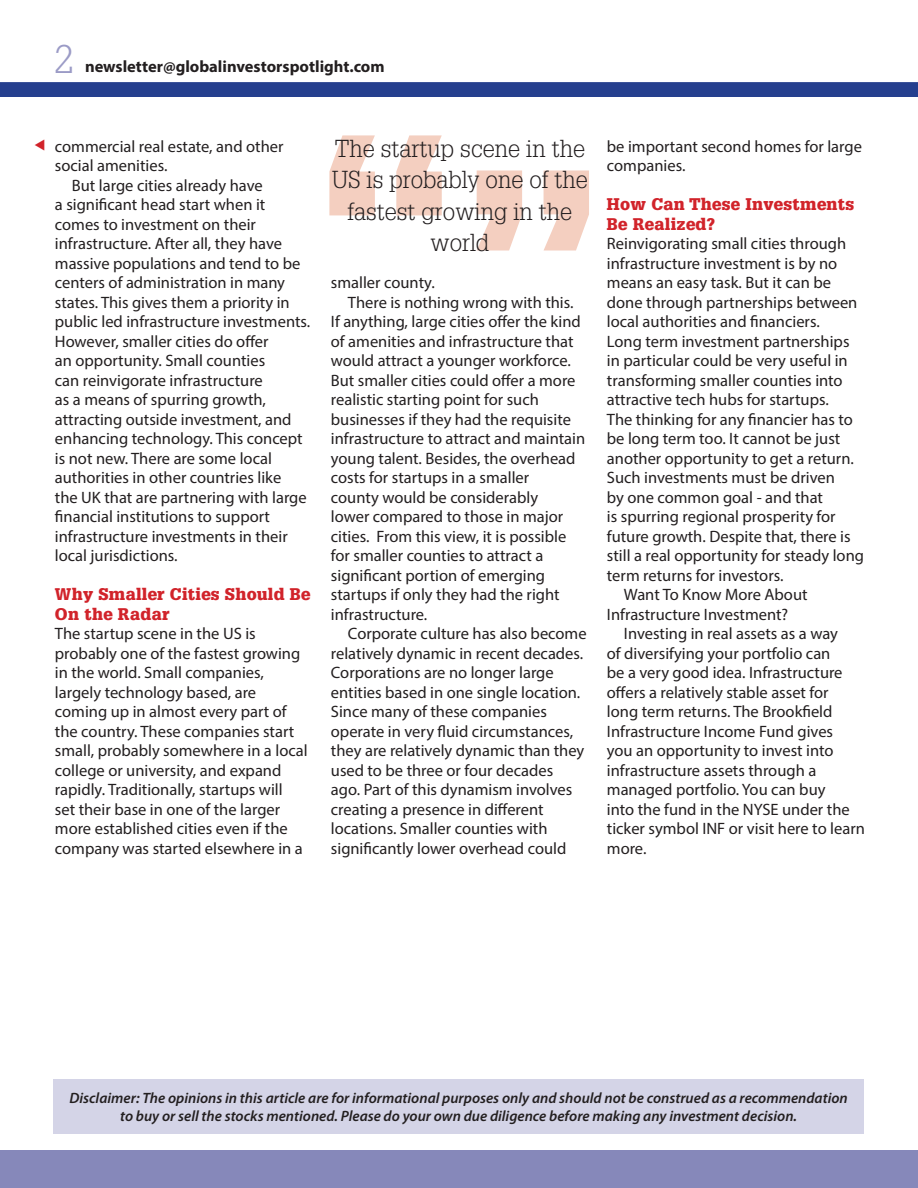
<style>
.page{position:relative;width:918px;height:1188px;background:#fff}
.page>*{position:absolute;margin:0;border:0;box-sizing:border-box;transform-origin:0 0}
.t1{font:900 261.3px "Glypha";color:#f4cfc0}
.t2{font:300 39px "Glypha";color:#9b9bc6}
.GIS_quote{font:300 24px/31.5px "Glypha";color:#231f20;text-align:center}
.gis_body_1{font:16.5px/19.5px "Myriad Pro";color:#231f20}
.GIS_x_head{font:900 16.5px/19.5px "Glypha";letter-spacing:.02em;color:#d1232a}
.t3{font:700 16.5px "Myriad Pro";color:#231f20}
.t4{font:italic 600 15px/18px "Myriad Pro";color:#231f20;text-align:center}
</style>
<div class="page">
<div style="left:0;top:0;width:918px;height:97px;background:#253f8e"></div>
<div style="left:0;top:0;width:918px;height:82px;background:#fff"></div>
<div style="left:0;top:1150px;width:918px;height:38px;background:#8688ba"></div>
<div style="left:53px;top:1079px;width:811px;height:55px;background:#d4d4e7"></div>
<p class="t2" style="left:54px;top:37px;width:21px">2</p>
<p class="t3" style="left:85px;top:55px;width:301px">newsletter@globalinvestorspotlight.com</p>
<p class="gis_body_1" style="left:55px;top:136px;width:230px">commercial real estate, and other social amenities.</p>
<p class="gis_body_1" style="left:55px;top:175px;width:257px;text-indent:17px">But large cities already have<br>a significant head start when it comes to investment on their infrastructure. After all, they have massive populations and tend to be centers of administration in many states. This gives them a priority in public led infrastructure investments.<br>However, smaller cities do offer<br>an opportunity. Small counties<br>can reinvigorate infrastructure<br>as a means of spurring growth, attracting outside investment, and enhancing technology. This concept is not new. There are some local authorities in other countries like<br>the UK that are partnering with large financial institutions to support infrastructure investments in their local jurisdictions.</p>
<p class="GIS_x_head" style="left:55px;top:584px;width:257px">Why Smaller Cities Should Be<br>On the Radar</p>
<p class="gis_body_1" style="left:55px;top:623px;width:254px">The startup scene in the US is probably one of the fastest growing in the world. Small companies, largely technology based, are coming up in almost every part of the country. These companies start small, probably somewhere in a local college or university, and expand rapidly. Traditionally, startups will<br>set their base in one of the larger more established cities even if the company was started elsewhere in a</p>
<p class="t1" style="left:313px;top:71px;width:147px">“</p>
<p class="GIS_quote" style="left:332px;top:133px;width:257px">The startup scene in the<br>US is probably one of the fastest growing in the world</p>
<p class="t1" style="left:606px;top:315px;width:147px;rotate:-180deg">“</p>
<p class="gis_body_1" style="left:331px;top:272px;width:105px">smaller county.</p>
<p class="gis_body_1" style="left:331px;top:292px;width:256px;text-indent:17px">There is nothing wrong with this.<br>If anything, large cities offer the kind of amenities and infrastructure that would attract a younger workforce.<br>But smaller cities could offer a more realistic starting point for such businesses if they had the requisite infrastructure to attract and maintain young talent. Besides, the overhead costs for startups in a smaller<br>county would be considerably<br>lower compared to those in major cities. From this view, it is possible for smaller counties to attract a significant portion of emerging startups if only they had the right infrastructure.</p>
<p class="gis_body_1" style="left:331px;top:623px;width:257px;text-indent:17px">Corporate culture has also become relatively dynamic in recent decades.<br>Corporations are no longer large entities based in one single location.<br>Since many of these companies operate in very fluid circumstances, they are relatively dynamic than they used to be three or four decades<br>ago. Part of this dynamism involves creating a presence in different locations. Smaller counties with significantly lower overhead could</p>
<p class="gis_body_1" style="left:607px;top:136px;width:257px">be important second homes for large companies.</p>
<p class="GIS_x_head" style="left:607px;top:194px;width:249px">How Can These Investments<br>Be Realized?</p>
<p class="gis_body_1" style="left:607px;top:233px;width:259px">Reinvigorating small cities through infrastructure investment is by no means an easy task. But it can be done through partnerships between local authorities and financiers.<br>Long term investment partnerships in particular could be very useful in transforming smaller counties into attractive tech hubs for startups.<br>The thinking for any financier has to be long term too. It cannot be just another opportunity to get a return.<br>Such investments must be driven<br>by one common goal - and that<br>is spurring regional prosperity for future growth. Despite that, there is still a real opportunity for steady long term returns for investors.</p>
<p class="gis_body_1" style="left:607px;top:584px;width:202px;text-indent:17px">Want To Know More About<br>Infrastructure Investment?</p>
<p class="gis_body_1" style="left:607px;top:623px;width:260px;text-indent:17px">Investing in real assets as a way<br>of diversifying your portfolio can<br>be a very good idea. Infrastructure offers a relatively stable asset for<br>long term returns. The Brookfield<br>Infrastructure Income Fund gives<br>you an opportunity to invest into infrastructure assets through a managed portfolio. You can buy<br>into the fund in the NYSE under the ticker symbol INF or visit here to learn more.</p>
<p class="t4" style="left:69px;top:1089px;width:780px">Disclaimer: The opinions in this article are for informational purposes only and should not be construed as a recommendation to buy or sell the stocks mentioned. Please do your own due diligence before making any investment decision.</p>
</div>
